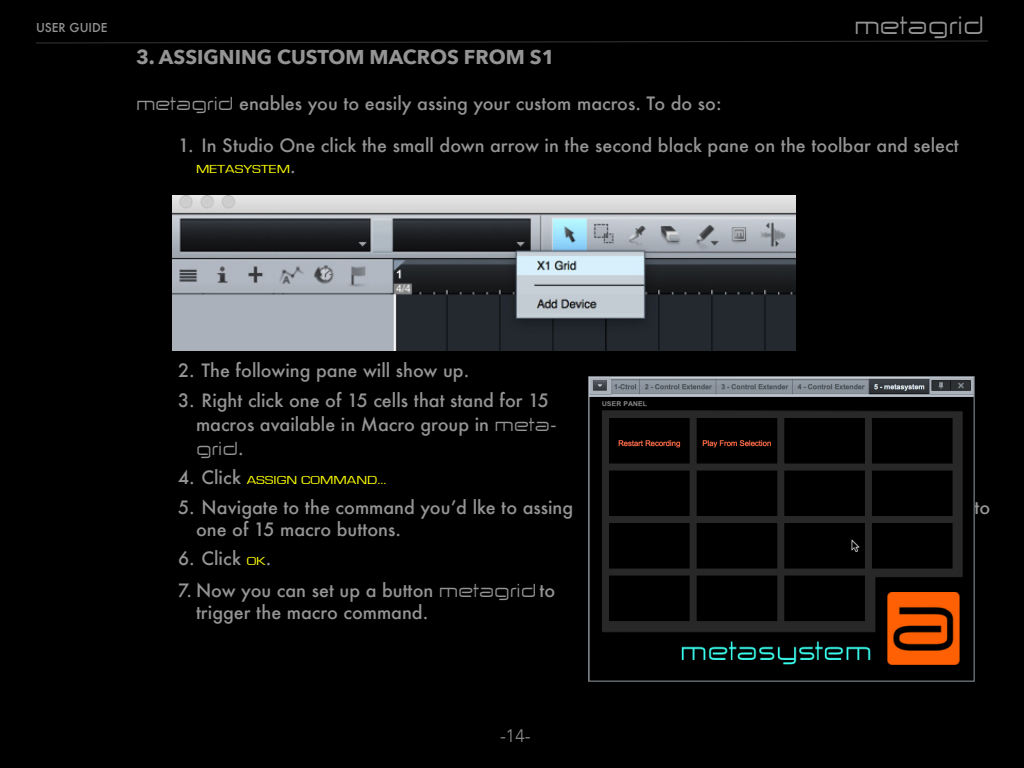
<style>
.page{position:relative;width:1024px;height:768px;background:#fff}
.page>*{position:absolute;margin:0;border:0;box-sizing:border-box;transform-origin:0 0}
.t1{font:24px "Zekton Ex";color:#949494}
.aU_Header_2{font:700 20px "Avenir Next";color:#949494}
.aU_Body{font:500 18px/24px "Futura";color:#949494}
.t2{font:300 18px "Avenir";color:#949494}
.t3{font:12px "Eurostile";color:#ff0;scale:1.3 1}
.t4{font:500 12px "Futura";color:#949494}
.s1{font-family:"Zekton Ex";font-weight:400}
.s2{font-family:"Futura";font-weight:500;font-size:18px;color:#949494}
.s3{font-family:"Eurostile";font-weight:400;font-size:12px;color:#ff0}
</style>
<div class="page">
<div style="left:1px;top:1px;width:1022px;height:766px;background:#000"></div>
<svg style="left:36px;top:40px;width:952px;height:4px"></svg>
<img style="left:172px;top:196px;width:623px;height:155px">
<img style="left:588px;top:376px;width:386px;height:306px">
<p class="t4" style="left:36px;top:19px;width:73px">USER GUIDE</p>
<h1 class="t1" style="left:854px;top:10px;width:131px">metagrid</h1>
<p class="aU_Header_2" style="left:136px;top:40px;width:420px">3. ASSIGNING CUSTOM MACROS FROM S1</p>
<p class="aU_Body" style="left:136px;top:91px;width:587px"><span class="s1">metagrid</span> enables you to easily assing your custom macros. To do so:</p>
<p class="aU_Body" style="left:178px;top:133px;width:782px">1. In Studio One click the small down arrow in the second black pane on the toolbar and select</p>
<p class="t3" style="left:196px;top:163px;width:78px">METASYSTEM<span class="s2">.</span></p>
<p class="aU_Body" style="left:178px;top:358px;width:293px">2. The following pane will show up.</p>
<p class="aU_Body" style="left:196px;top:388px;width:362px;text-indent:-18px">3. Right click one of 15 cells that stand for 15 macros available in Macro group in <span class="s1">meta&shy;grid</span>.</p>
<p class="t3" style="left:178px;top:474px;width:162px"><span class="s2">4. Click</span> ASSIGN COMMAND...</p>
<p class="aU_Body" style="left:178px;top:495px;width:397px">5. Navigate to the command you’d lke to assing</p>
<p class="aU_Body" style="left:974px;top:495px;width:17px">to</p>
<p class="aU_Body" style="left:196px;top:517px;width:206px">one of 15 macro buttons.</p>
<p class="aU_Body" style="left:178px;top:546px;width:95px">6. Click <span class="s3">OK</span>.</p>
<p class="aU_Body" style="left:196px;top:579px;width:361px;line-height:21.6px;text-indent:-18px">7. Now you can set up a button <span class="s1">metagrid</span> to trigger the macro command.</p>
<p class="t2" style="left:500px;top:725px;width:32px">-14-</p>
</div>
